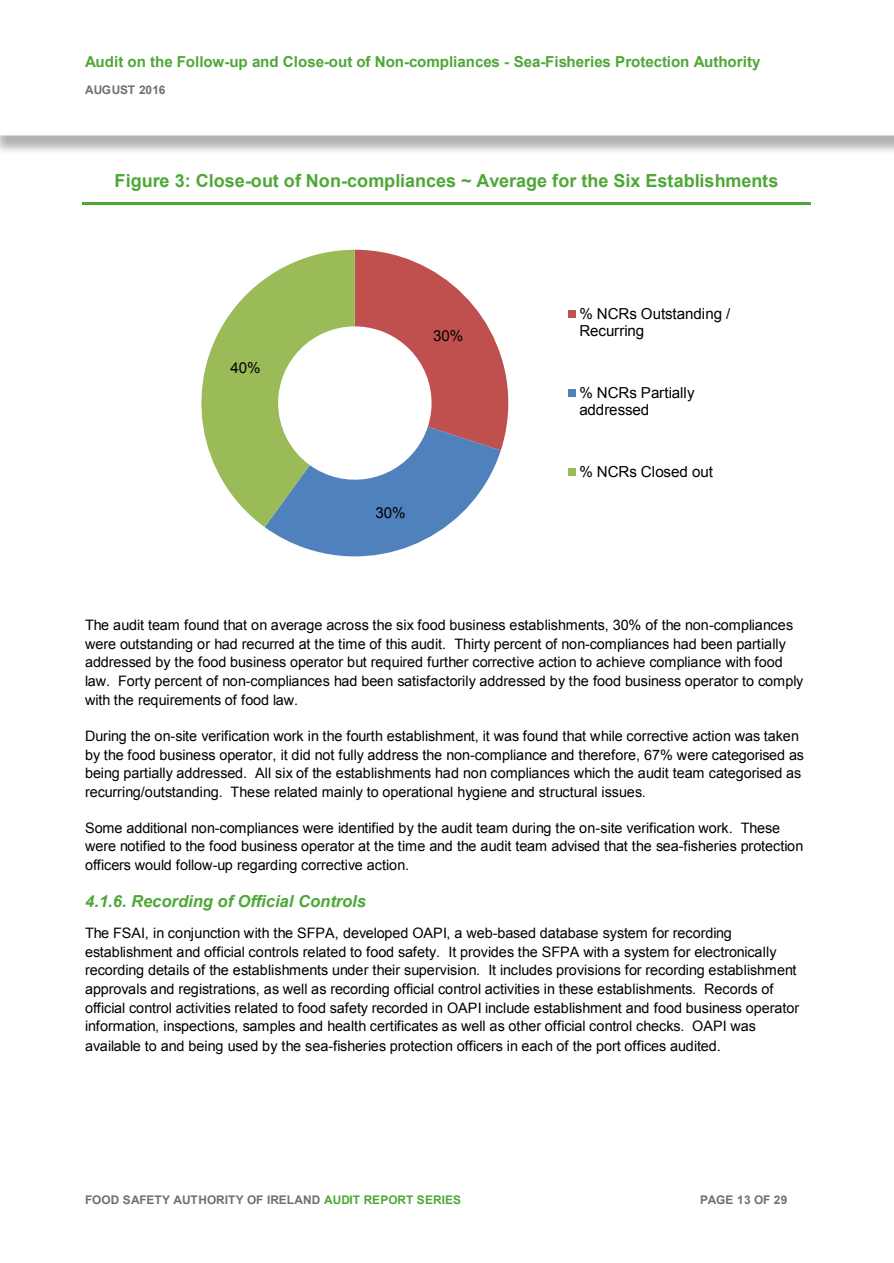
<style>
.page{position:relative;width:894px;height:1263px;background:#fff}
.page>*{position:absolute;margin:0;border:0;box-sizing:border-box;transform-origin:0 0}
.t1{font:700 18px "Arial";letter-spacing:.005em;color:#4da836}
.t2{font:italic 700 16.5px "Arial";color:#4da836}
.t3{font:700 15.15px "Arial";color:#4da836}
.t4{font:15.15px/17.2px "Arial";letter-spacing:-.01em;color:#000}
.t5{font:14.4px/18.8px "Arial";letter-spacing:-.005em;color:#000}
.t6{font:700 11.85px "Arial";letter-spacing:.005em;color:#766f69}
.s1{color:#4da836}
</style>
<div class="page">
<hr style="left:83px;top:202px;width:727px;height:3px;background:#4da836">
<svg style="left:264px;top:250px;width:244px;height:307px"></svg>
<svg style="left:201px;top:250px;width:154px;height:277px;fill:#9bbb59"></svg>
<div style="left:568px;top:310px;width:7px;height:8px;background:#c0504d"></div>
<div style="left:568px;top:389px;width:7px;height:8px;background:#4f81bd"></div>
<div style="left:568px;top:469px;width:7px;height:7px;background:#9bbb59"></div>
<p class="t3" style="left:85px;top:53px;width:676px">Audit on the Follow-up and Close-out of Non-compliances - Sea-Fisheries Protection Authority</p>
<p class="t6" style="left:85px;top:83px;width:82px">AUGUST 2016</p>
<p class="t1" style="left:115px;top:170px;width:665px">Figure 3: Close-out of Non-compliances ~ Average for the Six Establishments</p>
<p class="t4" style="left:230px;top:359px;width:32px">40%</p>
<p class="t4" style="left:433px;top:327px;width:32px">30%</p>
<p class="t4" style="left:375px;top:504px;width:32px">30%</p>
<p class="t4" style="left:579px;top:305px;width:153px">% NCRs Outstanding /<br>Recurring</p>
<p class="t4" style="left:579px;top:384px;width:117px">% NCRs Partially addressed</p>
<p class="t4" style="left:579px;top:464px;width:135px">% NCRs Closed out</p>
<p class="t5" style="left:85px;top:615px;width:719px">The audit team found that on average across the six food business establishments, 30% of the non-compliances were outstanding or had recurred at the time of this audit. Thirty percent of non-compliances had been partially addressed by the food business operator but required further corrective action to achieve compliance with food law. Forty percent of non-compliances had been satisfactorily addressed by the food business operator to comply with the requirements of food law.</p>
<p class="t5" style="left:85px;top:726px;width:720px">During the on-site verification work in the fourth establishment, it was found that while corrective action was taken by the food business operator, it did not fully address the non-compliance and therefore, 67% were categorised as being partially addressed. All six of the establishments had non compliances which the audit team categorised as recurring/outstanding. These related mainly to operational hygiene and structural issues.</p>
<p class="t5" style="left:85px;top:818px;width:719px">Some additional non-compliances were identified by the audit team during the on-site verification work. These were notified to the food business operator at the time and the audit team advised that the sea-fisheries protection officers would follow-up regarding corrective action.</p>
<h2 class="t2" style="left:85px;top:892px;width:282px">4.1.6. Recording of Official Controls</h2>
<p class="t5" style="left:85px;top:923px;width:715px">The FSAI, in conjunction with the SFPA, developed OAPI, a web-based database system for recording establishment and official controls related to food safety. It provides the SFPA with a system for electronically recording details of the establishments under their supervision. It includes provisions for recording establishment approvals and registrations, as well as recording official control activities in these establishments. Records of official control activities related to food safety recorded in OAPI include establishment and food business operator information, inspections, samples and health certificates as well as other official control checks. OAPI was available to and being used by the sea-fisheries protection officers in each of the port offices audited.</p>
<p class="t6" style="left:85px;top:1193px;width:377px">FOOD SAFETY AUTHORITY OF IRELAND <span class="s1">AUDIT REPORT SERIES</span></p>
<p class="t6" style="left:699px;top:1193px;width:89px">PAGE 13 OF 29</p>
</div>
